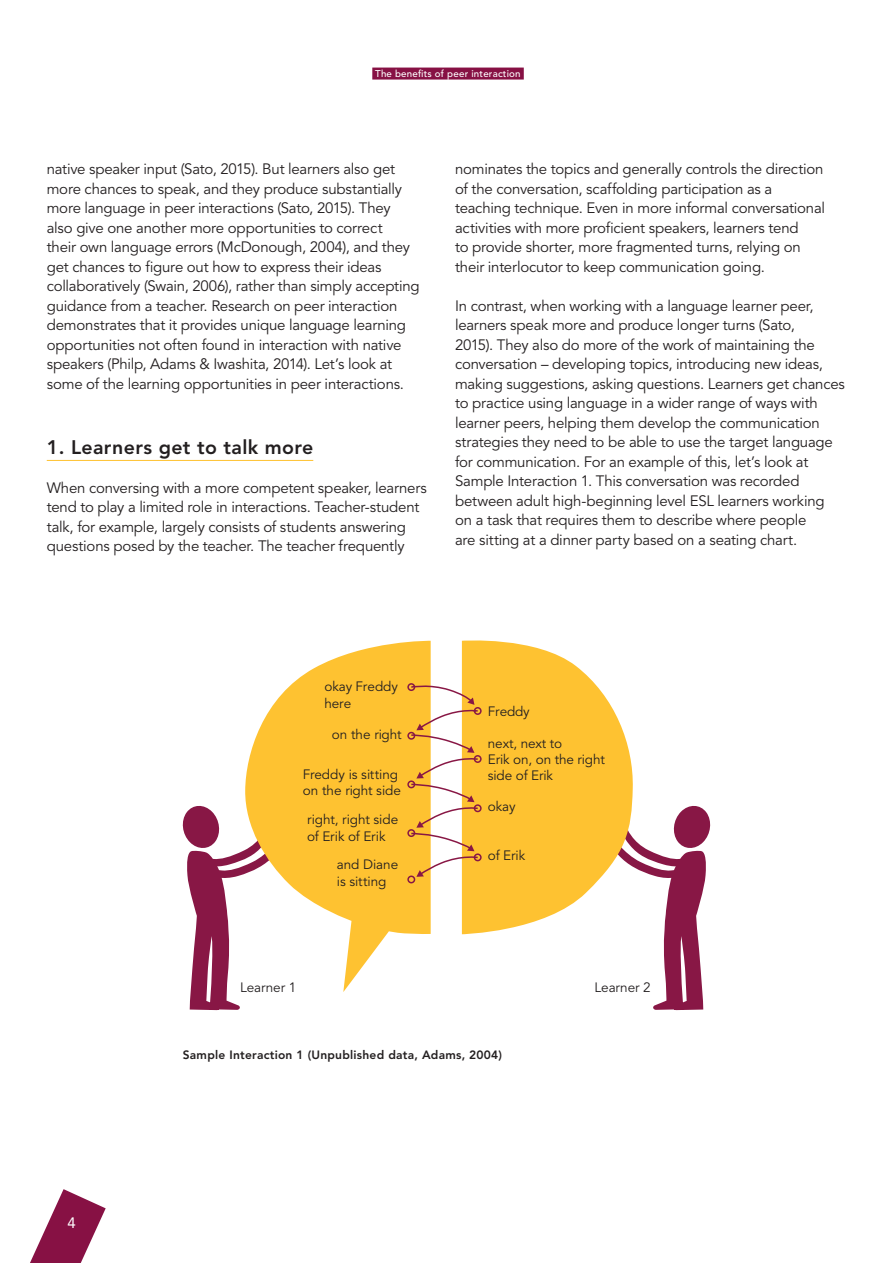
<style>
.page{position:relative;width:893px;height:1263px;background:#fff}
.page>*{position:absolute;margin:0;border:0;box-sizing:border-box;transform-origin:0 0}
.Heading_2{font:800 19.5px "Avenir LT Std";letter-spacing:.02em;color:#231f20}
.Paragraph_style{font:15px/19.5px "Avenir LT Std";letter-spacing:-.015em;color:#231f20}
.t1{font:15px "Avenir LT Std";color:#fff}
.t2{font:13.5px/16.2px "Avenir LT Std";letter-spacing:-.01em;color:#231f20}
.Figure_Annotation{font:800 12px "Avenir LT Std";letter-spacing:.02em;color:#231f20}
.Section_Marker{font:500 9.75px "Avenir LT Std";letter-spacing:.02em;color:#fff}
</style>
<div class="page">
<hr style="left:47px;top:460px;width:266px;height:1px;background:#fec231">
<div style="left:372px;top:68px;width:152px;height:12px;background:#871144"></div>
<svg style="left:183px;top:806px;width:62px;height:204px"></svg>
<svg style="left:634px;top:806px;width:76px;height:204px"></svg>
<svg style="left:245px;top:640px;width:186px;height:352px;fill:#fec231"></svg>
<svg style="left:462px;top:640px;width:172px;height:294px;fill:#fec231"></svg>
<svg style="left:407px;top:682px;width:75px;height:202px"></svg>
<svg style="left:30px;top:1189px;width:76px;height:74px"></svg>
<p class="Section_Marker" style="left:375px;top:68px;width:147px">The benefits of peer interaction</p>
<p class="Paragraph_style" style="left:47px;top:160px;width:374px">native speaker input (Sato, 2015). But learners also get more chances to speak, and they produce substantially more language in peer interactions (Sato, 2015). They also give one another more opportunities to correct<br>their own language errors (McDonough, 2004), and they get chances to figure out how to express their ideas collaboratively (Swain, 2006), rather than simply accepting guidance from a teacher. Research on peer interaction demonstrates that it provides unique language learning opportunities not often found in interaction with native speakers (Philp, Adams &amp; Iwashita, 2014). Let’s look at some of the learning opportunities in peer interactions.</p>
<p class="Heading_2" style="left:47px;top:435px;width:268px">1. Learners get to talk more</p>
<p class="Paragraph_style" style="left:47px;top:478px;width:381px">When conversing with a more competent speaker, learners tend to play a limited role in interactions. Teacher-student talk, for example, largely consists of students answering questions posed by the teacher. The teacher frequently</p>
<p class="Paragraph_style" style="left:455px;top:160px;width:372px">nominates the topics and generally controls the direction of the conversation, scaffolding participation as a teaching technique. Even in more informal conversational activities with more proficient speakers, learners tend<br>to provide shorter, more fragmented turns, relying on their interlocutor to keep communication going.</p>
<p class="Paragraph_style" style="left:455px;top:296px;width:391px">In contrast, when working with a language learner peer, learners speak more and produce longer turns (Sato,<br>2015). They also do more of the work of maintaining the conversation – developing topics, introducing new ideas, making suggestions, asking questions. Learners get chances to practice using language in a wider range of ways with learner peers, helping them develop the communication strategies they need to be able to use the target language for communication. For an example of this, let’s look at Sample Interaction 1. This conversation was recorded between adult high-beginning level ESL learners working on a task that requires them to describe where people<br>are sitting at a dinner party based on a seating chart.</p>
<p class="t2" style="left:324px;top:679px;width:75px">okay Freddy here</p>
<p class="t2" style="left:488px;top:703px;width:43px">Freddy</p>
<p class="t2" style="left:332px;top:727px;width:71px">on the right</p>
<p class="t2" style="left:488px;top:735px;width:119px">next, next to<br>Erik on, on the right</p>
<p class="t2" style="left:303px;top:766px;width:97px">Freddy is sitting</p>
<p class="t2" style="left:488px;top:768px;width:67px">side of Erik</p>
<p class="t2" style="left:303px;top:783px;width:100px">on the right side</p>
<p class="t2" style="left:488px;top:798px;width:29px">okay</p>
<p class="t2" style="left:307px;top:812px;width:93px">right, right side of Erik of Erik</p>
<p class="t2" style="left:488px;top:847px;width:39px">of Erik</p>
<p class="t2" style="left:337px;top:857px;width:63px">and Diane is sitting</p>
<p class="t2" style="left:240px;top:980px;width:58px">Learner 1</p>
<p class="t2" style="left:594px;top:980px;width:58px">Learner 2</p>
<p class="t1" style="left:68px;top:1214px;width:10px">4</p>
<p class="Figure_Annotation" style="left:183px;top:1048px;width:321px">Sample Interaction 1 (Unpublished data, Adams, 2004)</p>
</div>
